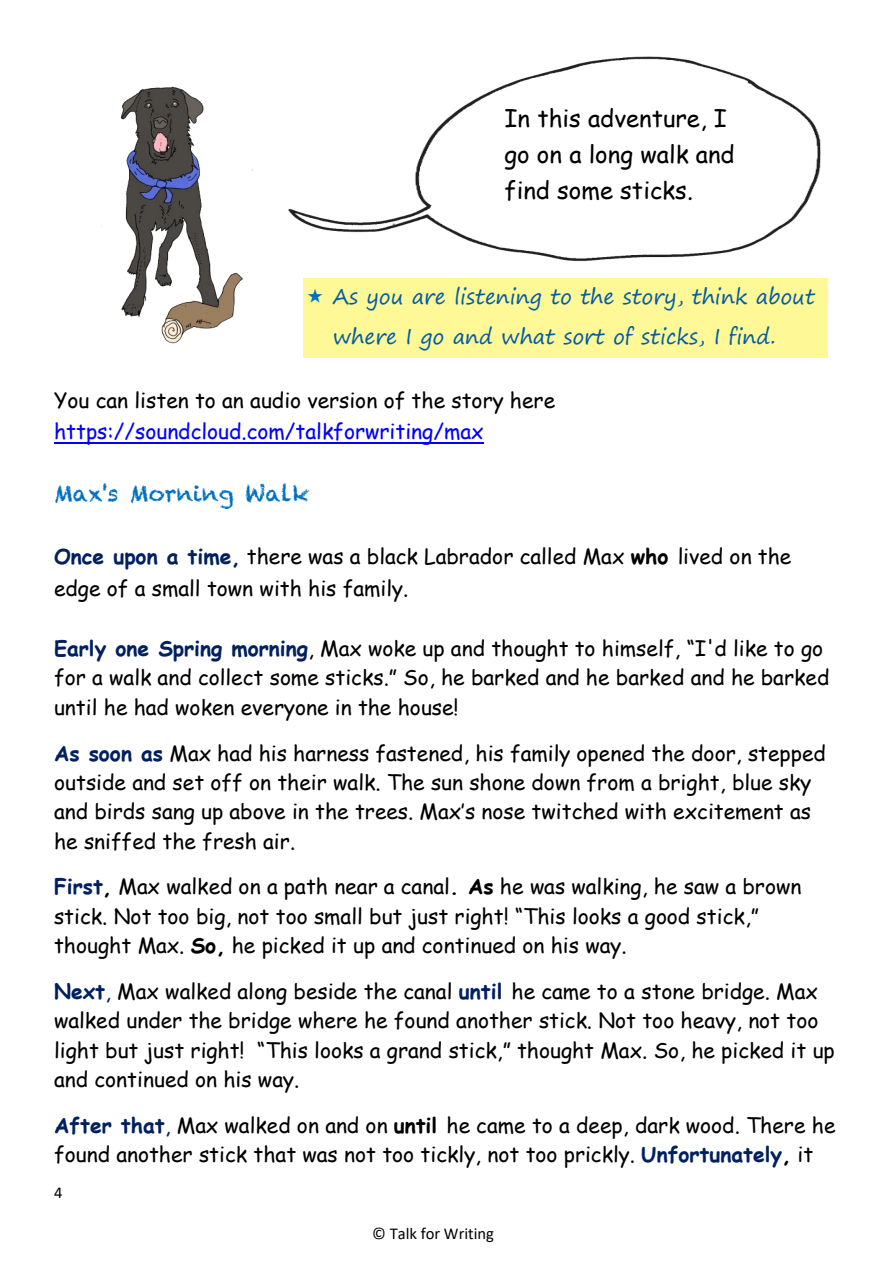
<style>
.page{position:relative;width:893px;height:1263px;background:#fff}
.page>*{position:absolute;margin:0;border:0;box-sizing:border-box;transform-origin:0 0}
.t1{font:24px/36.2px "Comic Sans MS";color:#000}
.t2{font:22.5px "Chalkduster";color:#0070c0}
.t3{font:21px/29.2px "Comic Sans MS";color:#000}
.t4{font:21px/39.9px "Segoe Print";color:#005da3}
.t5{font:16.5px "Calibri";color:#000}
.s1{color:#00f}
.s2{font-weight:700;color:#002060}
.s3{font-weight:700}
.s4{color:#002060}
</style>
<div class="page">
<hr style="left:54px;top:442px;width:430px;height:2px;background:#00f">
<img style="left:101px;top:86px;width:152px;height:258px">
<img style="left:288px;top:56px;width:533px;height:206px">
<div style="left:493px;top:94px;width:269px;height:131px;background:#fff"></div>
<div style="left:304px;top:278px;width:524px;height:40px;background:#fff896"></div>
<div style="left:304px;top:318px;width:524px;height:40px;background:#fff896"></div>
<p class="t1" style="left:504px;top:99px;width:232px">In this adventure, I go on a long walk and find some sticks.</p>
<p class="t4" style="left:333px;top:275px;width:484px">As you are listening to the story, think about where I go and what sort of sticks, I find.</p>
<p class="t3" style="left:54px;top:383px;width:503px;line-height:31.5px">You can listen to an audio version of the story here <span class="s1">https://soundcloud.com/talkforwriting/max</span></p>
<p class="t2" style="left:54px;top:479px;width:257px">Max's Morning Walk</p>
<p class="t3" style="left:54px;top:540px;width:739px;line-height:31.7px"><span class="s2">Once upon a time,</span> there was a black Labrador called Max <span class="s3">who</span> lived on the edge of a small town with his family.</p>
<p class="t3" style="left:54px;top:633px;width:777px"><span class="s2">Early one Spring morning</span>, Max woke up and thought to himself, “I'd like to go for a walk and collect some sticks.” So, he barked and he barked and he barked until he had woken everyone in the house!</p>
<p class="t3" style="left:54px;top:737px;width:773px"><span class="s2">As soon as</span> Max had his harness fastened, his family opened the door, stepped outside and set off on their walk. The sun shone down from a bright, blue sky and birds sang up above in the trees. Max’s nose twitched with excitement as he sniffed the fresh air.</p>
<p class="t3" style="left:54px;top:871px;width:749px"><span class="s2">First</span><span class="s3">,</span> Max walked on a path near a canal<span class="s3">. As</span> he was walking, he saw a brown stick. Not too big, not too small but just right! “This looks a good stick,” thought Max. <span class="s3">So,</span> he picked it up and continued on his way.</p>
<p class="t3" style="left:54px;top:976px;width:782px"><span class="s2">Next</span><span class="s4">,</span> Max walked along beside the canal <span class="s2">until</span> he came to a stone bridge. Max walked under the bridge where he found another stick. Not too heavy, not too light but just right! “This looks a grand stick,” thought Max. So, he picked it up and continued on his way.</p>
<p class="t3" style="left:54px;top:1109px;width:783px"><span class="s2">After that</span><span class="s4">,</span> Max walked on and on <span class="s3">until</span> he came to a deep, dark wood. There he found another stick that was not too tickly, not too prickly. <span class="s2">Unfortunately</span><span class="s3">,</span> it</p>
<p class="t5" style="left:54px;top:1186px;width:10px">4</p>
<p class="t5" style="left:372px;top:1226px;width:123px">© Talk for Writing</p>
</div>
